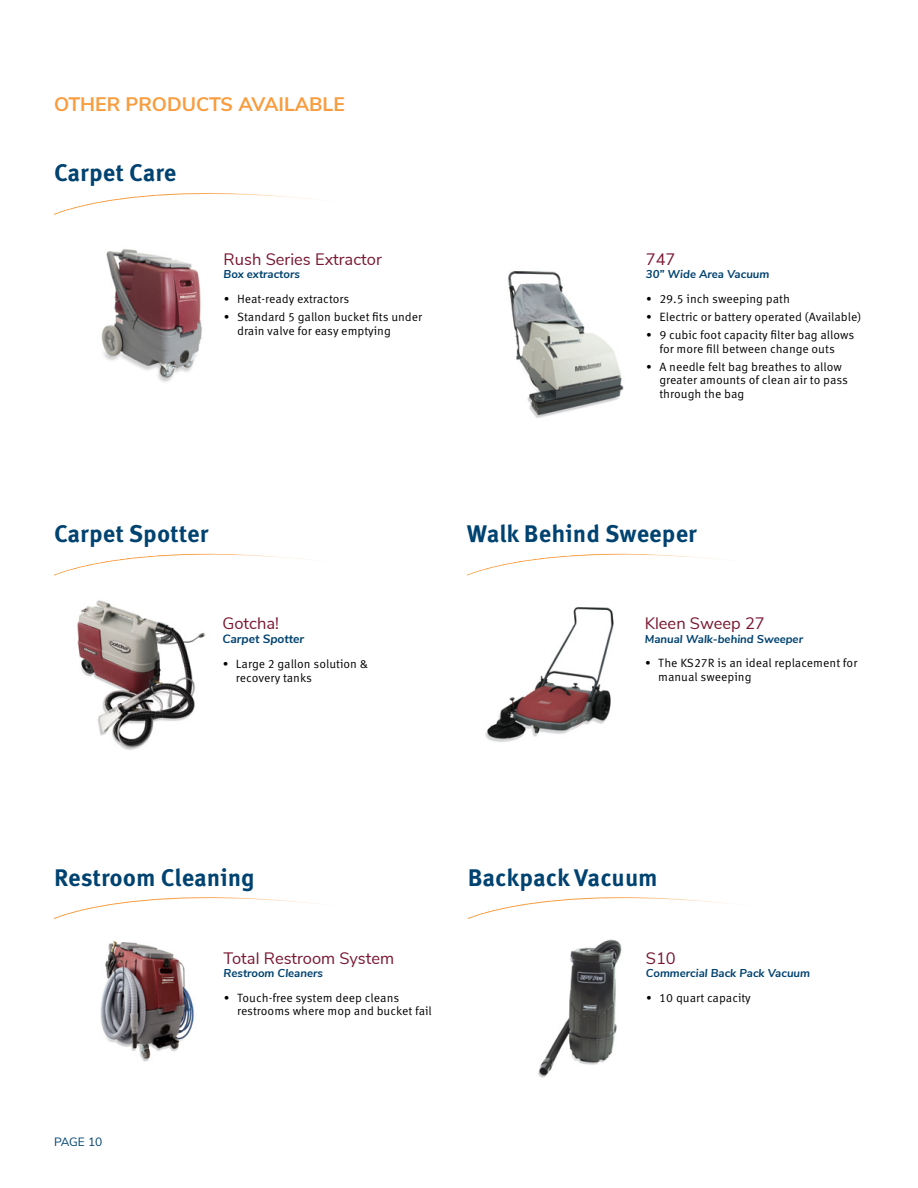
<style>
.page{position:relative;width:918px;height:1188px;background:#fff}
.page>*{position:absolute;margin:0;border:0;box-sizing:border-box;transform-origin:0 0}
.t1{font:700 24px "Meta Correspondence Pro";color:#004270}
.t2{font:700 19.5px "Nunito Sans";color:#f89c3e}
.t3{font:16.5px "Nunito Sans";color:#791731}
.t4{font:12px/13.5px "Meta Correspondence Pro";color:#000}
.t5{font:italic 700 12px "Nunito Sans";color:#004270}
.t6{font:12px "Nunito Sans";letter-spacing:-.01em;color:#004270}
.t7{font:italic 700 11.4px "Nunito Sans";color:#004270}
</style>
<div class="page">
<img style="left:538px;top:939px;width:84px;height:139px">
<img style="left:100px;top:941px;width:94px;height:121px">
<img style="left:77px;top:600px;width:129px;height:150px">
<img style="left:485px;top:607px;width:129px;height:135px">
<img style="left:101px;top:249px;width:101px;height:134px">
<img style="left:508px;top:271px;width:116px;height:148px">
<svg style="left:54px;top:193px;width:255px;height:22px"></svg>
<svg style="left:54px;top:553px;width:247px;height:23px"></svg>
<svg style="left:53px;top:897px;width:263px;height:22px"></svg>
<svg style="left:467px;top:897px;width:263px;height:22px"></svg>
<svg style="left:466px;top:553px;width:254px;height:23px"></svg>
<h2 class="t2" style="left:54px;top:90px;width:292px">OTHER PRODUCTS AVAILABLE</h2>
<h1 class="t1" style="left:54px;top:154px;width:124px">Carpet Care</h1>
<h3 class="t3" style="left:224px;top:247px;width:160px">Rush Series Extractor</h3>
<p class="t7" style="left:224px;top:266px;width:78px">Box extractors</p>
<p class="t4" style="left:224px;top:291px;width:127px">• Heat-ready extractors</p>
<p class="t4" style="left:237px;top:309px;width:187px;text-indent:-14px">• Standard 5 gallon bucket fits under drain valve for easy emptying</p>
<h3 class="t3" style="left:646px;top:247px;width:31px">747</h3>
<p class="t7" style="left:646px;top:266px;width:125px">30” Wide Area Vacuum</p>
<p class="t4" style="left:646px;top:291px;width:146px">• 29.5 inch sweeping path</p>
<p class="t4" style="left:646px;top:309px;width:217px">• Electric or battery operated (Available)</p>
<p class="t4" style="left:646px;top:327px;width:210px;text-align:center">• 9 cubic foot capacity filter bag allows for more fill between change outs</p>
<p class="t4" style="left:659px;top:359px;width:190px;text-indent:-14px">• A needle felt bag breathes to allow greater amounts of clean air to pass through the bag</p>
<h1 class="t1" style="left:54px;top:515px;width:156px">Carpet Spotter</h1>
<h3 class="t3" style="left:222px;top:611px;width:58px">Gotcha!</h3>
<p class="t5" style="left:222px;top:630px;width:83px">Carpet Spotter</p>
<p class="t4" style="left:236px;top:656px;width:134px;text-indent:-14px">• Large 2 gallon solution &amp; recovery tanks</p>
<h1 class="t1" style="left:467px;top:515px;width:232px">Walk Behind Sweeper</h1>
<h3 class="t3" style="left:645px;top:611px;width:122px">Kleen Sweep 27</h3>
<p class="t7" style="left:645px;top:630px;width:160px">Manual Walk-behind Sweeper</p>
<p class="t4" style="left:658px;top:656px;width:201px;text-indent:-14px">• The KS27R is an ideal replacement for manual sweeping</p>
<h1 class="t1" style="left:54px;top:858px;width:202px">Restroom Cleaning</h1>
<h1 class="t1" style="left:468px;top:858px;width:191px">Backpack Vacuum</h1>
<p class="t6" style="left:54px;top:1133px;width:50px">PAGE 10</p>
<h3 class="t3" style="left:224px;top:946px;width:172px">Total Restroom System</h3>
<p class="t7" style="left:224px;top:965px;width:101px">Restroom Cleaners</p>
<p class="t4" style="left:237px;top:990px;width:196px;text-indent:-14px">• Touch-free system deep cleans restrooms where mop and bucket fail</p>
<h3 class="t3" style="left:646px;top:946px;width:31px">S10</h3>
<p class="t7" style="left:646px;top:965px;width:166px">Commercial Back Pack Vacuum</p>
<p class="t4" style="left:646px;top:990px;width:107px">• 10 quart capacity</p>
</div>
